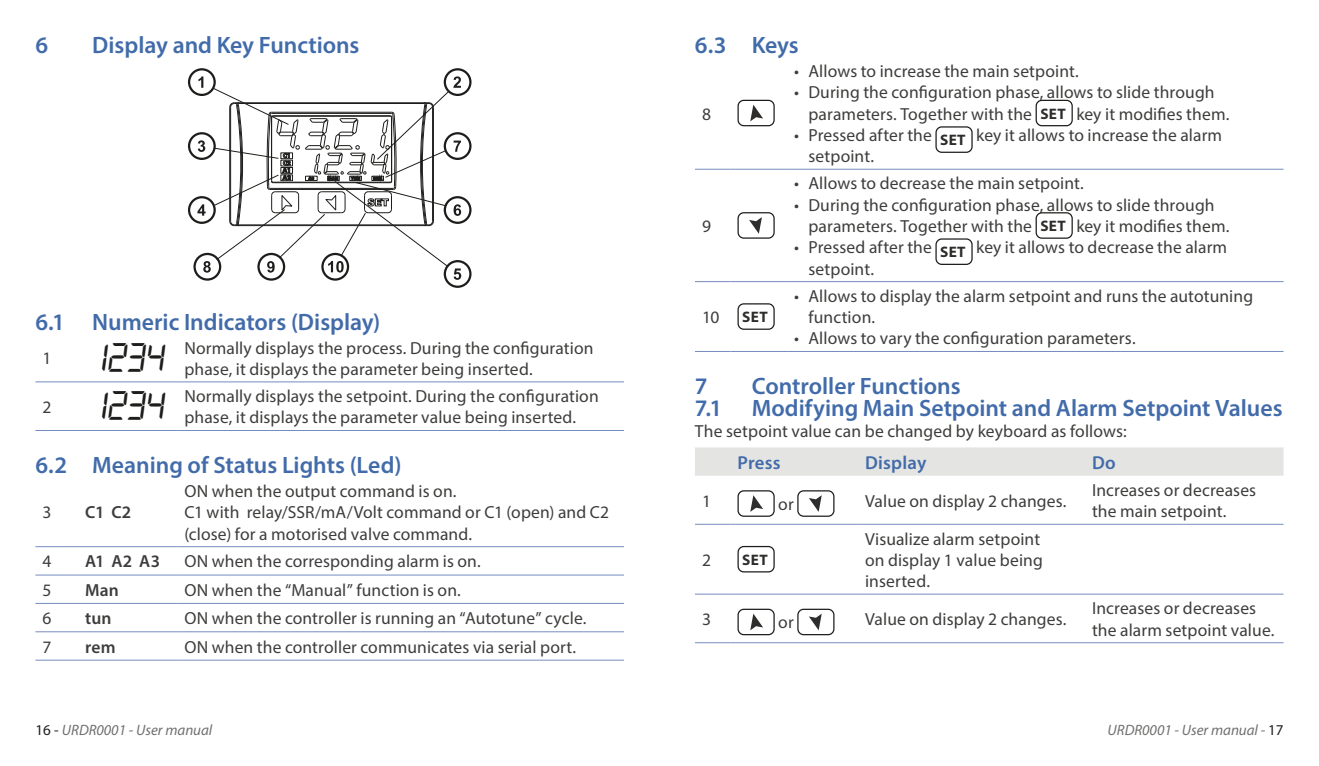
<style>
.page{position:relative;width:1319px;height:766px;background:#fff}
.page>*{position:absolute;margin:0;border:0;box-sizing:border-box;transform-origin:0 0}
.t1{font:40px "Pix 7 Segs";color:#1d1d1b}
.t2{font:600 23.75px/21.2px "Myriad Pro";color:#426baa}
.t3{font:600 18.75px "Myriad Pro";letter-spacing:.01em;color:#426baa}
.t4{font:17.5px/21.2px "Myriad Pro";letter-spacing:.005em;color:#3d3d3c}
.t5{font:600 17.5px "Myriad Pro";letter-spacing:.01em;color:#3d3d3c}
.t6{font:700 15.25px "Myriad Pro";letter-spacing:.02em;color:#2e2d2c}
.t7{font:italic 15px "Myriad Pro";color:#70706f}
.s1{font-weight:700;font-size:15.25px;color:#2e2d2c}
.s2{font-style:normal;color:#1d1d1b}
</style>
<div class="page">
<div style="left:188px;top:68px;width:28px;height:28px;border:2px solid #1d1d1b;border-radius:50%"></div>
<div style="left:188px;top:132px;width:28px;height:28px;border:2px solid #1d1d1b;border-radius:50%"></div>
<div style="left:188px;top:196px;width:28px;height:28px;border:2px solid #1d1d1b;border-radius:50%"></div>
<div style="left:193px;top:253px;width:28px;height:27px;border:2px solid #1d1d1b;border-radius:50%"></div>
<div style="left:443px;top:260px;width:28px;height:28px;border:2px solid #1d1d1b;border-radius:50%"></div>
<div style="left:443px;top:196px;width:28px;height:28px;border:2px solid #1d1d1b;border-radius:50%"></div>
<div style="left:443px;top:132px;width:28px;height:28px;border:2px solid #1d1d1b;border-radius:50%"></div>
<div style="left:443px;top:68px;width:28px;height:28px;border:2px solid #1d1d1b;border-radius:50%"></div>
<svg style="left:197px;top:76px;width:264px;height:204px"></svg>
<hr style="left:35px;top:381px;width:43px;height:1px;background:#768bbf">
<hr style="left:78px;top:381px;width:99px;height:1px;background:#768bbf">
<hr style="left:177px;top:381px;width:447px;height:1px;background:#768bbf">
<hr style="left:35px;top:430px;width:43px;height:1px;background:#768bbf">
<hr style="left:78px;top:430px;width:99px;height:1px;background:#768bbf">
<hr style="left:177px;top:430px;width:447px;height:1px;background:#768bbf">
<hr style="left:35px;top:546px;width:43px;height:1px;background:#768bbf">
<hr style="left:78px;top:546px;width:99px;height:1px;background:#768bbf">
<hr style="left:177px;top:546px;width:447px;height:1px;background:#768bbf">
<hr style="left:35px;top:574px;width:43px;height:1px;background:#768bbf">
<hr style="left:78px;top:574px;width:99px;height:1px;background:#768bbf">
<hr style="left:177px;top:574px;width:447px;height:1px;background:#768bbf">
<hr style="left:35px;top:602px;width:43px;height:1px;background:#768bbf">
<hr style="left:78px;top:602px;width:99px;height:1px;background:#768bbf">
<hr style="left:177px;top:602px;width:447px;height:1px;background:#768bbf">
<hr style="left:35px;top:631px;width:43px;height:1px;background:#768bbf">
<hr style="left:78px;top:631px;width:99px;height:1px;background:#768bbf">
<hr style="left:177px;top:631px;width:447px;height:1px;background:#768bbf">
<hr style="left:35px;top:659px;width:43px;height:1px;background:#768bbf">
<hr style="left:78px;top:659px;width:99px;height:1px;background:#768bbf">
<hr style="left:177px;top:659px;width:447px;height:1px;background:#768bbf">
<hr style="left:694px;top:169px;width:36px;height:1px;background:#768bbf">
<hr style="left:730px;top:169px;width:57px;height:1px;background:#768bbf">
<hr style="left:787px;top:169px;width:496px;height:1px;background:#768bbf">
<hr style="left:694px;top:281px;width:36px;height:1px;background:#768bbf">
<hr style="left:730px;top:281px;width:57px;height:1px;background:#768bbf">
<hr style="left:787px;top:281px;width:496px;height:1px;background:#768bbf">
<hr style="left:694px;top:351px;width:36px;height:1px;background:#768bbf">
<hr style="left:730px;top:351px;width:57px;height:1px;background:#768bbf">
<hr style="left:787px;top:351px;width:496px;height:1px;background:#768bbf">
<div style="left:737px;top:100px;width:37px;height:26px;border:1px solid #1d1d1b;border-radius:6px"></div>
<svg style="left:750px;top:105px;width:13px;height:16px"></svg>
<div style="left:1035px;top:100px;width:37px;height:26px;border:1px solid #1d1d1b;border-radius:6px"></div>
<div style="left:935px;top:126px;width:37px;height:27px;border:1px solid #1d1d1b;border-radius:6px"></div>
<div style="left:737px;top:212px;width:37px;height:27px;border:1px solid #1d1d1b;border-radius:6px"></div>
<svg style="left:749px;top:218px;width:12px;height:16px"></svg>
<div style="left:1035px;top:212px;width:37px;height:27px;border:1px solid #1d1d1b;border-radius:6px"></div>
<div style="left:935px;top:238px;width:37px;height:27px;border:1px solid #1d1d1b;border-radius:6px"></div>
<div style="left:737px;top:303px;width:37px;height:27px;border:1px solid #1d1d1b;border-radius:6px"></div>
<div style="left:695px;top:447px;width:588px;height:28px;background:#e4e4e3"></div>
<hr style="left:694px;top:523px;width:36px;height:1px;background:#768bbf">
<hr style="left:730px;top:523px;width:127px;height:1px;background:#768bbf">
<hr style="left:857px;top:523px;width:227px;height:1px;background:#768bbf">
<hr style="left:1084px;top:523px;width:199px;height:1px;background:#768bbf">
<hr style="left:694px;top:593px;width:36px;height:1px;background:#768bbf">
<hr style="left:730px;top:593px;width:127px;height:1px;background:#768bbf">
<hr style="left:857px;top:593px;width:227px;height:1px;background:#768bbf">
<hr style="left:1084px;top:593px;width:199px;height:1px;background:#768bbf">
<hr style="left:694px;top:642px;width:36px;height:1px;background:#768bbf">
<hr style="left:730px;top:642px;width:127px;height:1px;background:#768bbf">
<hr style="left:857px;top:642px;width:227px;height:1px;background:#768bbf">
<hr style="left:1084px;top:642px;width:199px;height:1px;background:#768bbf">
<div style="left:737px;top:490px;width:37px;height:26px;border:1px solid #1d1d1b;border-radius:6px"></div>
<svg style="left:750px;top:495px;width:13px;height:16px"></svg>
<div style="left:797px;top:490px;width:37px;height:26px;border:1px solid #1d1d1b;border-radius:6px"></div>
<svg style="left:809px;top:495px;width:12px;height:16px"></svg>
<div style="left:737px;top:545px;width:37px;height:27px;border:1px solid #1d1d1b;border-radius:6px"></div>
<div style="left:737px;top:608px;width:37px;height:27px;border:1px solid #1d1d1b;border-radius:6px"></div>
<svg style="left:750px;top:613px;width:13px;height:17px"></svg>
<div style="left:797px;top:608px;width:37px;height:27px;border:1px solid #1d1d1b;border-radius:6px"></div>
<svg style="left:809px;top:614px;width:12px;height:16px"></svg>
<h2 class="t2" style="left:35px;top:34px;width:14px">6</h2>
<h2 class="t2" style="left:92px;top:34px;width:269px">Display and Key Functions</h2>
<h2 class="t2" style="left:35px;top:310px;width:346px">6.1 Numeric Indicators (Display)</h2>
<p class="t4" style="left:43px;top:347px;width:10px">1</p>
<h1 class="t1" style="left:88px;top:334px;width:82px">1234</h1>
<p class="t4" style="left:184px;top:336px;width:410px">Normally displays the process. During the configuration phase, it displays the parameter being inserted.</p>
<p class="t4" style="left:43px;top:396px;width:10px">2</p>
<h1 class="t1" style="left:88px;top:383px;width:82px">1234</h1>
<p class="t4" style="left:184px;top:385px;width:416px">Normally displays the setpoint. During the configuration phase, it displays the parameter value being inserted.</p>
<h2 class="t2" style="left:35px;top:454px;width:367px">6.2 Meaning of Status Lights (Led)</h2>
<p class="t4" style="left:43px;top:501px;width:10px">3</p>
<p class="t5" style="left:85px;top:501px;width:48px">C1 C2</p>
<p class="t4" style="left:184px;top:480px;width:426px">ON when the output command is on.<br>C1 with relay/SSR/mA/Volt command or C1 (open) and C2 (close) for a motorised valve command.</p>
<p class="t4" style="left:43px;top:550px;width:10px">4</p>
<p class="t5" style="left:85px;top:550px;width:76px">A1 A2 A3</p>
<p class="t4" style="left:184px;top:550px;width:298px">ON when the corresponding alarm is on.</p>
<p class="t4" style="left:43px;top:579px;width:10px">5</p>
<p class="t5" style="left:85px;top:578px;width:35px">Man</p>
<p class="t4" style="left:184px;top:579px;width:278px">ON when the “Manual” function is on.</p>
<p class="t4" style="left:43px;top:607px;width:10px">6</p>
<p class="t5" style="left:85px;top:607px;width:28px">tun</p>
<p class="t4" style="left:184px;top:607px;width:403px">ON when the controller is running an “Autotune” cycle.</p>
<p class="t4" style="left:43px;top:635px;width:10px">7</p>
<p class="t5" style="left:85px;top:635px;width:32px">rem</p>
<p class="t4" style="left:184px;top:635px;width:393px">ON when the controller communicates via serial port.</p>
<h2 class="t2" style="left:694px;top:34px;width:105px">6.3 Keys</h2>
<p class="t4" style="left:702px;top:103px;width:10px">8</p>
<p class="t4" style="left:702px;top:215px;width:10px">9</p>
<p class="t4" style="left:702px;top:306px;width:19px">10</p>
<p class="t6" style="left:742px;top:307px;width:27px">SET</p>
<p class="t4" style="left:794px;top:60px;width:286px">• Allows to increase the main setpoint.</p>
<p class="t4" style="left:808px;top:81px;width:422px;text-indent:-14px">• During the configuration phase, allows to slide through parameters. Together with the <span class="s1">SET</span> key it modifies them.</p>
<p class="t4" style="left:808px;top:124px;width:415px;text-indent:-14px">• Pressed after the <sub>SET</sub> key it allows to increase the alarm setpoint.</p>
<p class="t4" style="left:794px;top:173px;width:291px">• Allows to decrease the main setpoint.</p>
<p class="t4" style="left:808px;top:194px;width:422px;text-indent:-14px">• During the configuration phase, allows to slide through parameters. Together with the <span class="s1">SET</span> key it modifies them.</p>
<p class="t4" style="left:808px;top:236px;width:420px;text-indent:-14px">• Pressed after the <sub>SET</sub> key it allows to decrease the alarm setpoint.</p>
<p class="t4" style="left:808px;top:285px;width:446px;text-indent:-14px">• Allows to display the alarm setpoint and runs the autotuning function.</p>
<p class="t4" style="left:794px;top:327px;width:343px">• Allows to vary the configuration parameters.</p>
<h2 class="t2" style="left:694px;top:375px;width:589px;text-indent:57px">Controller Functions<br>7.1 Modifying Main Setpoint and Alarm Setpoint Values</h2>
<p class="t4" style="left:694px;top:420px;width:433px">The setpoint value can be changed by keyboard as follows:</p>
<p class="t3" style="left:737px;top:450px;width:45px">Press</p>
<p class="t3" style="left:865px;top:450px;width:63px">Display</p>
<p class="t3" style="left:1091px;top:450px;width:25px">Do</p>
<p class="t4" style="left:702px;top:489px;width:10px">1</p>
<p class="t4" style="left:778px;top:493px;width:17px">or</p>
<p class="t4" style="left:865px;top:489px;width:203px">Value on display 2 changes.</p>
<p class="t4" style="left:1091px;top:479px;width:165px">Increases or decreases the main setpoint.</p>
<p class="t4" style="left:702px;top:549px;width:10px">2</p>
<p class="t6" style="left:742px;top:549px;width:27px">SET</p>
<h2 class="t2" style="left:694px;top:375px;width:14px">7</h2>
<p class="t4" style="left:865px;top:527px;width:179px">Visualize alarm setpoint on display 1 value being inserted.</p>
<p class="t4" style="left:702px;top:608px;width:10px">3</p>
<p class="t4" style="left:778px;top:611px;width:17px">or</p>
<p class="t4" style="left:865px;top:608px;width:203px">Value on display 2 changes.</p>
<p class="t4" style="left:1091px;top:597px;width:184px">Increases or decreases the alarm setpoint value.</p>
<p class="t7" style="left:35px;top:720px;width:178px"><span class="s2">16 -</span> URDR0001 - User manual</p>
<p class="t7" style="left:1107px;top:720px;width:177px">URDR0001 - User manual - <span class="s2">17</span></p>
</div>
